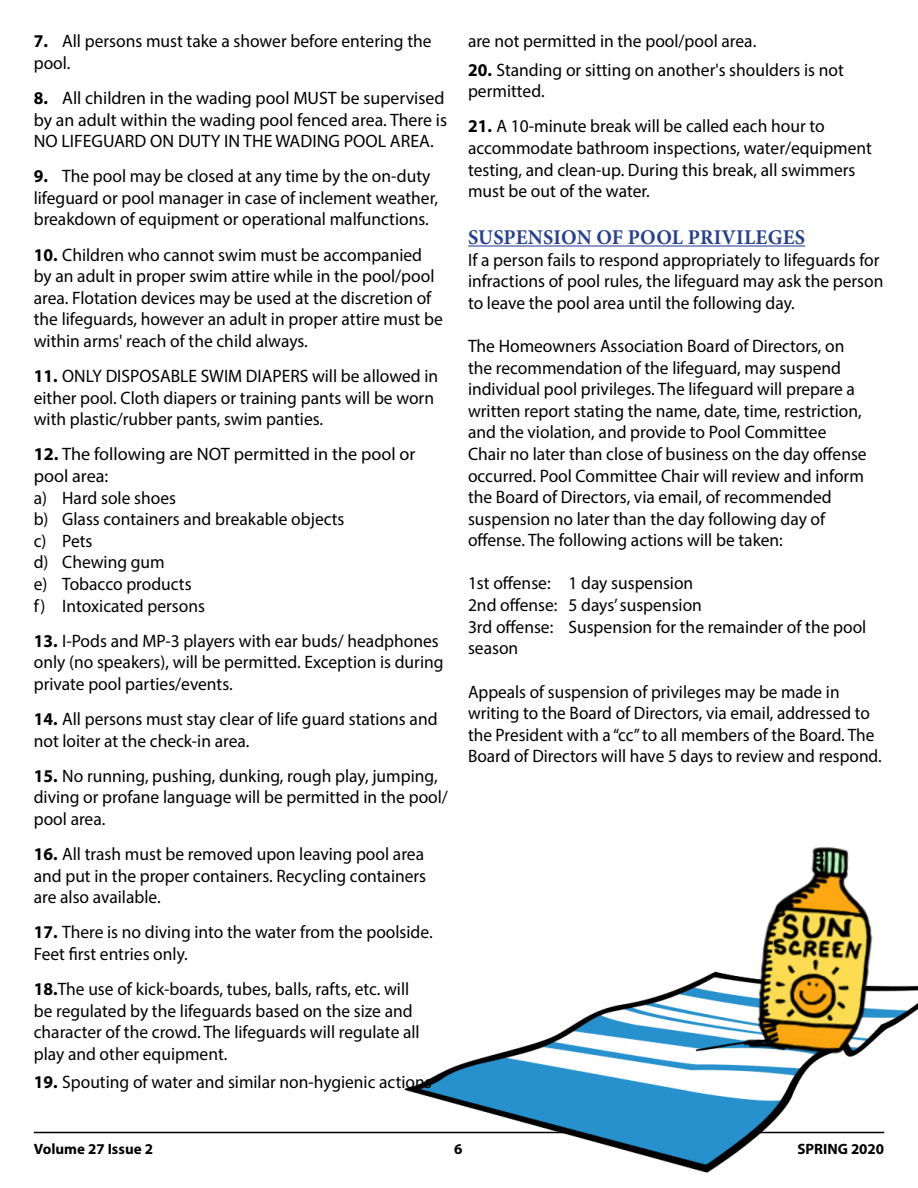
<style>
.page{position:relative;width:918px;height:1188px;background:#fff}
.page>*{position:absolute;margin:0;border:0;box-sizing:border-box;transform-origin:0 0}
.t1{font:700 21px "Minion Pro";letter-spacing:.01em;color:#25408f}
.t2{font:18px/21.6px "Myriad Pro";color:#000}
.t3{font:18px/21.6px "Myriad Pro";color:#000;scale:.96 1}
.t4{font:700 15px "Myriad Pro";color:#000}
.s1{font-weight:700}
</style>
<div class="page">
<hr style="left:34px;top:1132px;width:850px;height:1px;background:#000">
<img style="left:395px;top:971px;width:523px;height:202px">
<hr style="left:468px;top:245px;width:337px;height:2px;background:#25408f">
<img style="left:735px;top:846px;width:156px;height:218px">
<p class="t2" style="left:34px;top:30px;width:399px"><span class="s1">7.</span> All persons must take a shower before entering the pool.</p>
<p class="t2" style="left:34px;top:87px;width:415px"><span class="s1">8.</span> All children in the wading pool MUST be supervised by an adult within the wading pool fenced area. There is<br>NO LIFEGUARD ON DUTY IN THE WADING POOL AREA.</p>
<p class="t2" style="left:34px;top:165px;width:406px"><span class="s1">9.</span> The pool may be closed at any time by the on-duty lifeguard or pool manager in case of inclement weather, breakdown of equipment or operational malfunctions.</p>
<p class="t2" style="left:34px;top:243px;width:411px"><span class="s1">10.</span> Children who cannot swim must be accompanied by an adult in proper swim attire while in the pool/pool area. Flotation devices may be used at the discretion of the lifeguards, however an adult in proper attire must be within arms' reach of the child always.</p>
<p class="t2" style="left:34px;top:365px;width:406px"><span class="s1">11.</span> ONLY DISPOSABLE SWIM DIAPERS will be allowed in either pool. Cloth diapers or training pants will be worn with plastic/rubber pants, swim panties.</p>
<p class="t2" style="left:34px;top:443px;width:383px"><span class="s1">12.</span> The following are NOT permitted in the pool or pool area:<br>a) Hard sole shoes<br>b) Glass containers and breakable objects<br>c) Pets<br>d) Chewing gum<br>e) Tobacco products<br>f) Intoxicated persons</p>
<p class="t2" style="left:34px;top:630px;width:411px"><span class="s1">13.</span> I-Pods and MP-3 players with ear buds/ headphones only (no speakers), will be permitted. Exception is during private pool parties/events.</p>
<p class="t2" style="left:34px;top:708px;width:405px"><span class="s1">14.</span> All persons must stay clear of life guard stations and not loiter at the check-in area.</p>
<p class="t2" style="left:34px;top:765px;width:416px"><span class="s1">15.</span> No running, pushing, dunking, rough play, jumping, diving or profane language will be permitted in the pool/ pool area.</p>
<p class="t2" style="left:34px;top:843px;width:394px;text-align:justify"><span class="s1">16.</span> All trash must be removed upon leaving pool area and put in the proper containers. Recycling containers are also available.</p>
<p class="t2" style="left:34px;top:921px;width:400px"><span class="s1">17.</span> There is no diving into the water from the poolside.<br>Feet first entries only.</p>
<p class="t2" style="left:34px;top:978px;width:388px"><span class="s1">18.</span>The use of kick-boards, tubes, balls, rafts, etc. will be regulated by the lifeguards based on the size and character of the crowd. The lifeguards will regulate all play and other equipment.</p>
<p class="t2" style="left:34px;top:1071px;width:400px"><span class="s1">19.</span> Spouting of water and similar non-hygienic actions</p>
<p class="t2" style="left:468px;top:30px;width:290px">are not permitted in the pool/pool area.</p>
<p class="t2" style="left:468px;top:58px;width:377px"><span class="s1">20.</span> Standing or sitting on another's shoulders is not permitted.</p>
<p class="t2" style="left:468px;top:115px;width:405px"><span class="s1">21.</span> A 10-minute break will be called each hour to accommodate bathroom inspections, water/equipment testing, and clean-up. During this break, all swimmers must be out of the water.</p>
<p class="t1" style="left:468px;top:222px;width:338px">SUSPENSION OF POOL PRIVILEGES</p>
<p class="t2" style="left:468px;top:248px;width:417px">If a person fails to respond appropriately to lifeguards for infractions of pool rules, the lifeguard may ask the person to leave the pool area until the following day.</p>
<p class="t2" style="left:468px;top:335px;width:400px">The Homeowners Association Board of Directors, on the recommendation of the lifeguard, may suspend individual pool privileges. The lifeguard will prepare a written report stating the name, date, time, restriction, and the violation, and provide to Pool Committee Chair no later than close of business on the day offense occurred. Pool Committee Chair will review and inform the Board of Directors, via email, of recommended suspension no later than the day following day of offense. The following actions will be taken:</p>
<p class="t2" style="left:468px;top:572px;width:400px">1st offense: 1 day suspension<br>2nd offense: 5 days’ suspension<br>3rd offense: Suspension for the remainder of the pool season</p>
<p class="t3" style="left:468px;top:680px;width:432px">Appeals of suspension of privileges may be made in writing to the Board of Directors, via email, addressed to the President with a “cc” to all members of the Board. The Board of Directors will have 5 days to review and respond.</p>
<p class="t4" style="left:34px;top:1140px;width:121px">Volume 27 Issue 2</p>
<p class="t4" style="left:454px;top:1140px;width:10px">6</p>
<p class="t4" style="left:797px;top:1140px;width:88px">SPRING 2020</p>
</div>
